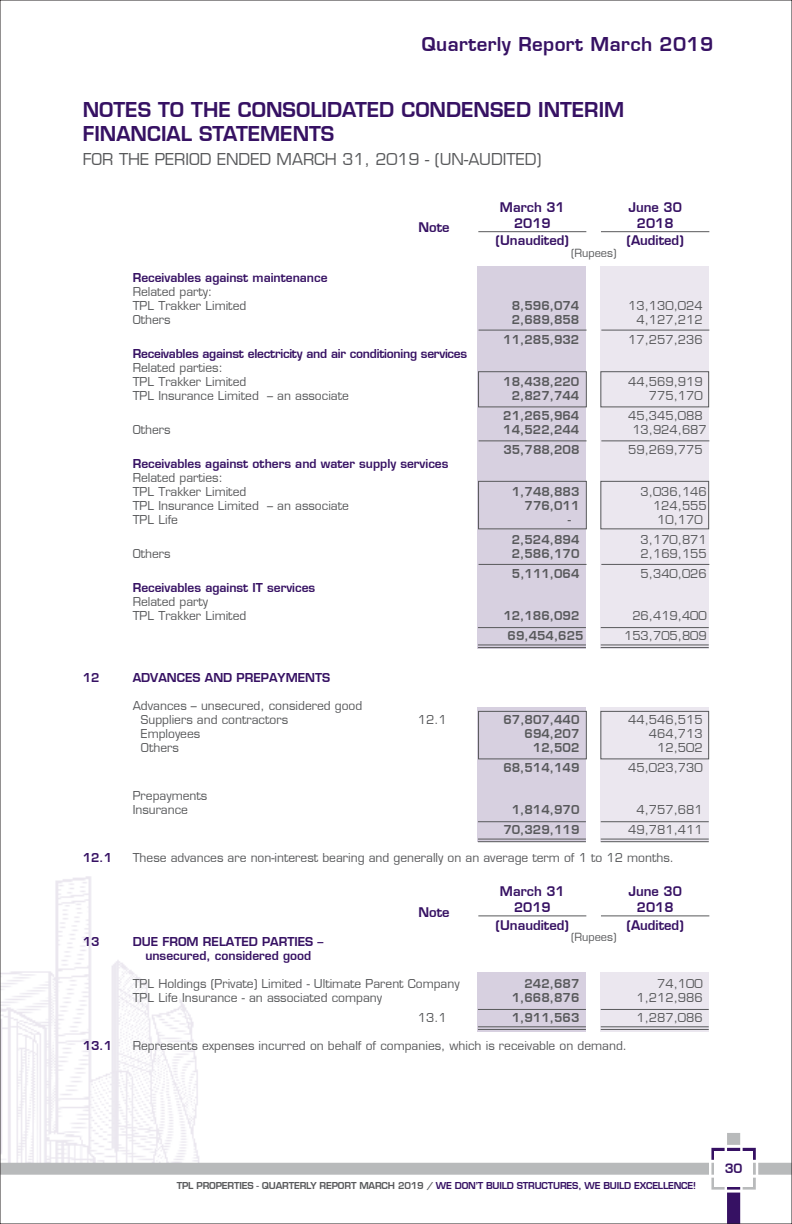
<style>
.page{position:relative;width:792px;height:1224px;background:#fff}
.page>*{position:absolute;margin:0;border:0;box-sizing:border-box;transform-origin:0 0}
.t1{font:600 20px/24px "Eurostile LT";color:#361163}
.t2{font:600 18.6px "Eurostile LT";letter-spacing:.02em;color:#361163}
.t3{font:16px "Eurostile LT";color:#58595b}
.t4{font:600 13px/15.6px "Eurostile LT";color:#361163;text-align:center}
.t5{font:600 12.6px "Eurostile LT";color:#361163}
.t6{font:12px/14px "Eurostile LT";color:#58595b}
.t7{font:600 12px "Eurostile LT";color:#58595b}
.t8{font:600 12px/14px "Eurostile LT";color:#361163;text-align:center}
.t9{font:600 12px "Eurostile LT";letter-spacing:-.02em;color:#361163}
.t10{font:11px "Eurostile LT";color:#58595b}
.t11{font:600 9.4px "Eurostile LT";letter-spacing:-.02em;color:#361163}
.s1{color:#58595b}
</style>
<div class="page">
<img style="left:2px;top:876px;width:196px;height:257px">
<svg style="left:2px;top:1133px;width:788px;height:42px"></svg>
<svg style="left:711px;top:1148px;width:45px;height:74px"></svg>
<div style="left:715px;top:1151px;width:38px;height:35px;background:#fff"></div>
<div style="left:601px;top:266px;width:108px;height:383px;background:#ebe7ef"></div>
<div style="left:478px;top:266px;width:108px;height:383px;background:#d7d0e0"></div>
<div style="left:601px;top:708px;width:108px;height:134px;background:#ebe7ef"></div>
<div style="left:478px;top:708px;width:108px;height:134px;background:#d7d0e0"></div>
<hr style="left:479px;top:441px;width:108px;height:1px;background:#58595b">
<hr style="left:601px;top:441px;width:108px;height:1px;background:#58595b">
<hr style="left:479px;top:564px;width:108px;height:1px;background:#58595b">
<hr style="left:601px;top:564px;width:108px;height:1px;background:#58595b">
<hr style="left:479px;top:330px;width:108px;height:1px;background:#58595b">
<hr style="left:601px;top:330px;width:108px;height:1px;background:#58595b">
<hr style="left:478px;top:231px;width:108px;height:1px;background:#58595b">
<hr style="left:601px;top:231px;width:108px;height:1px;background:#58595b">
<hr style="left:478px;top:915px;width:108px;height:1px;background:#58595b">
<hr style="left:601px;top:915px;width:108px;height:1px;background:#58595b">
<hr style="left:478px;top:627px;width:108px;height:1px;background:#58595b">
<hr style="left:601px;top:627px;width:108px;height:1px;background:#58595b">
<hr style="left:478px;top:645px;width:108px;height:1px;background:#58595b">
<hr style="left:601px;top:645px;width:108px;height:1px;background:#58595b">
<hr style="left:478px;top:647px;width:108px;height:1px;background:#58595b">
<hr style="left:601px;top:647px;width:108px;height:1px;background:#58595b">
<hr style="left:478px;top:821px;width:108px;height:1px;background:#58595b">
<hr style="left:601px;top:821px;width:108px;height:1px;background:#58595b">
<hr style="left:478px;top:839px;width:108px;height:1px;background:#58595b">
<hr style="left:601px;top:839px;width:108px;height:1px;background:#58595b">
<hr style="left:478px;top:841px;width:108px;height:1px;background:#58595b">
<hr style="left:601px;top:841px;width:108px;height:1px;background:#58595b">
<div style="left:601px;top:973px;width:108px;height:59px;background:#ebe7ef"></div>
<div style="left:478px;top:973px;width:108px;height:59px;background:#d7d0e0"></div>
<hr style="left:478px;top:1009px;width:108px;height:1px;background:#58595b">
<hr style="left:601px;top:1009px;width:108px;height:1px;background:#58595b">
<hr style="left:478px;top:1026px;width:108px;height:1px;background:#58595b">
<hr style="left:601px;top:1026px;width:108px;height:1px;background:#58595b">
<hr style="left:478px;top:1029px;width:108px;height:1px;background:#58595b">
<hr style="left:601px;top:1029px;width:108px;height:1px;background:#58595b">
<div style="left:478px;top:371px;width:109px;height:36px;border:1px solid #58595b"></div>
<div style="left:601px;top:371px;width:108px;height:36px;border:1px solid #58595b"></div>
<div style="left:478px;top:481px;width:109px;height:48px;border:1px solid #58595b"></div>
<div style="left:601px;top:481px;width:108px;height:48px;border:1px solid #58595b"></div>
<div style="left:478px;top:711px;width:109px;height:48px;border:1px solid #58595b"></div>
<div style="left:601px;top:711px;width:108px;height:48px;border:1px solid #58595b"></div>
<h2 class="t2" style="left:422px;top:32px;width:293px">Quarterly Report March 2019</h2>
<h1 class="t1" style="left:83px;top:97px;width:543px">NOTES TO THE CONSOLIDATED CONDENSED INTERIM<br>FINANCIAL STATEMENTS</h1>
<h3 class="t3" style="left:83px;top:149px;width:460px">FOR THE PERIOD ENDED MARCH 31, 2019 - (UN-AUDITED)</h3>
<p class="t8" style="left:133px;top:270px;width:196px">Receivables against maintenance</p>
<p class="t6" style="left:133px;top:284px;width:115px">Related party:<br>TPL Trakker Limited</p>
<p class="t4" style="left:500px;top:199px;width:66px">March 31<br>2019</p>
<p class="t4" style="left:628px;top:199px;width:55px">June 30</p>
<p class="t4" style="left:418px;top:220px;width:33px">Note</p>
<p class="t4" style="left:637px;top:215px;width:38px">2018</p>
<p class="t4" style="left:496px;top:233px;width:75px">(Unaudited)</p>
<p class="t4" style="left:626px;top:233px;width:59px">(Audited)</p>
<p class="t10" style="left:571px;top:246px;width:47px">(Rupees)</p>
<p class="t7" style="left:512px;top:298px;width:69px">8,596,074</p>
<p class="t6" style="left:628px;top:298px;width:76px">13,130,024</p>
<p class="t6" style="left:133px;top:312px;width:39px">Others</p>
<p class="t7" style="left:512px;top:312px;width:69px">2,689,858</p>
<p class="t6" style="left:636px;top:312px;width:68px">4,127,212</p>
<p class="t7" style="left:503px;top:332px;width:78px">11,285,932</p>
<p class="t6" style="left:628px;top:332px;width:76px">17,257,236</p>
<p class="t9" style="left:133px;top:346px;width:336px">Receivables against electricity and air conditioning services</p>
<p class="t6" style="left:133px;top:360px;width:115px">Related parties:<br>TPL Trakker Limited</p>
<p class="t7" style="left:503px;top:374px;width:78px">18,438,220</p>
<p class="t6" style="left:628px;top:374px;width:76px">44,569,919</p>
<p class="t6" style="left:133px;top:388px;width:218px">TPL Insurance Limited – an associate</p>
<p class="t7" style="left:512px;top:388px;width:69px">2,827,744</p>
<p class="t6" style="left:649px;top:388px;width:55px">775,170</p>
<p class="t7" style="left:503px;top:408px;width:78px">21,265,964</p>
<p class="t6" style="left:628px;top:408px;width:76px">45,345,088</p>
<p class="t6" style="left:133px;top:422px;width:39px">Others</p>
<p class="t7" style="left:503px;top:422px;width:78px">14,522,244</p>
<p class="t6" style="left:632px;top:422px;width:76px">13,924,687</p>
<p class="t7" style="left:503px;top:442px;width:78px">35,788,208</p>
<p class="t6" style="left:628px;top:442px;width:76px">59,269,775</p>
<p class="t8" style="left:133px;top:456px;width:317px">Receivables against others and water supply services</p>
<p class="t6" style="left:133px;top:470px;width:115px">Related parties:<br>TPL Trakker Limited</p>
<p class="t7" style="left:512px;top:484px;width:69px">1,748,883</p>
<p class="t6" style="left:641px;top:485px;width:68px">3,036,146</p>
<p class="t6" style="left:133px;top:499px;width:218px">TPL Insurance Limited – an associate</p>
<p class="t7" style="left:525px;top:498px;width:56px">776,011</p>
<p class="t6" style="left:653px;top:499px;width:55px">124,555</p>
<p class="t6" style="left:133px;top:513px;width:47px">TPL Life</p>
<p class="t7" style="left:568px;top:512px;width:5px">-</p>
<p class="t6" style="left:657px;top:513px;width:47px">10,170</p>
<p class="t7" style="left:512px;top:532px;width:69px">2,524,894</p>
<p class="t6" style="left:641px;top:533px;width:68px">3,170,871</p>
<p class="t6" style="left:133px;top:547px;width:39px">Others</p>
<p class="t7" style="left:512px;top:546px;width:69px">2,586,170</p>
<p class="t6" style="left:641px;top:547px;width:68px">2,169,155</p>
<p class="t7" style="left:512px;top:566px;width:69px">5,111,064</p>
<p class="t6" style="left:641px;top:567px;width:68px">5,340,026</p>
<p class="t8" style="left:133px;top:580px;width:184px">Receivables against IT services</p>
<p class="t6" style="left:133px;top:595px;width:115px">Related party<br>TPL Trakker Limited</p>
<p class="t7" style="left:503px;top:608px;width:78px">12,186,092</p>
<p class="t6" style="left:632px;top:609px;width:76px">26,419,400</p>
<p class="t7" style="left:508px;top:628px;width:78px">69,454,625</p>
<p class="t6" style="left:624px;top:629px;width:84px">153,705,809</p>
<p class="t8" style="left:83px;top:670px;width:18px">12</p>
<p class="t8" style="left:133px;top:670px;width:199px">ADVANCES AND PREPAYMENTS</p>
<p class="t6" style="left:141px;top:699px;width:223px;text-indent:-8px">Advances – unsecured, considered good<br>Suppliers and contractors</p>
<p class="t6" style="left:418px;top:713px;width:30px">12.1</p>
<p class="t7" style="left:503px;top:712px;width:78px">67,807,440</p>
<p class="t6" style="left:628px;top:713px;width:76px">44,546,515</p>
<p class="t6" style="left:141px;top:727px;width:61px">Employees</p>
<p class="t7" style="left:525px;top:726px;width:56px">694,207</p>
<p class="t6" style="left:649px;top:727px;width:55px">464,713</p>
<p class="t6" style="left:141px;top:741px;width:39px">Others</p>
<p class="t7" style="left:533px;top:740px;width:48px">12,502</p>
<p class="t6" style="left:657px;top:741px;width:47px">12,502</p>
<p class="t7" style="left:503px;top:760px;width:78px">68,514,149</p>
<p class="t6" style="left:628px;top:761px;width:76px">45,023,730</p>
<p class="t6" style="left:133px;top:789px;width:76px">Prepayments<br>Insurance</p>
<p class="t7" style="left:512px;top:802px;width:69px">1,814,970</p>
<p class="t6" style="left:636px;top:803px;width:68px">4,757,681</p>
<p class="t7" style="left:503px;top:822px;width:78px">70,329,119</p>
<p class="t6" style="left:628px;top:823px;width:76px">49,781,411</p>
<p class="t8" style="left:83px;top:850px;width:31px">12.1</p>
<p class="t6" style="left:133px;top:851px;width:543px">These advances are non-interest bearing and generally on an average term of 1 to 12 months.</p>
<p class="t4" style="left:500px;top:884px;width:66px">March 31<br>2019</p>
<p class="t4" style="left:628px;top:884px;width:55px">June 30</p>
<p class="t4" style="left:418px;top:904px;width:33px">Note</p>
<p class="t4" style="left:637px;top:899px;width:38px">2018</p>
<p class="t4" style="left:496px;top:917px;width:75px">(Unaudited)</p>
<p class="t4" style="left:626px;top:917px;width:59px">(Audited)</p>
<p class="t10" style="left:571px;top:930px;width:47px">(Rupees)</p>
<p class="t8" style="left:83px;top:935px;width:18px">13</p>
<p class="t8" style="left:133px;top:935px;width:192px">DUE FROM RELATED PARTIES – unsecured, considered good</p>
<p class="t6" style="left:133px;top:977px;width:328px">TPL Holdings (Private) Limited - Ultimate Parent Company</p>
<p class="t7" style="left:524px;top:976px;width:56px">242,687</p>
<p class="t6" style="left:657px;top:977px;width:47px">74,100</p>
<p class="t6" style="left:133px;top:991px;width:251px">TPL Life Insurance - an associated company</p>
<p class="t7" style="left:512px;top:990px;width:69px">1,668,876</p>
<p class="t6" style="left:637px;top:991px;width:68px">1,212,986</p>
<p class="t6" style="left:418px;top:1011px;width:30px">13.1</p>
<p class="t7" style="left:512px;top:1010px;width:69px">1,911,563</p>
<p class="t6" style="left:636px;top:1011px;width:68px">1,287,086</p>
<p class="t8" style="left:83px;top:1039px;width:31px">13.1</p>
<p class="t6" style="left:133px;top:1039px;width:496px">Represents expenses incurred on behalf of companies, which is receivable on demand.</p>
<p class="t11" style="left:177px;top:1179px;width:521px"><span class="s1">TPL PROPERTIES - QUARTERLY REPORT MARCH 2019 /</span> WE DON’T BUILD STRUCTURES, WE BUILD EXCELLENCE!</p>
<p class="t5" style="left:725px;top:1161px;width:19px">30</p>
</div>
